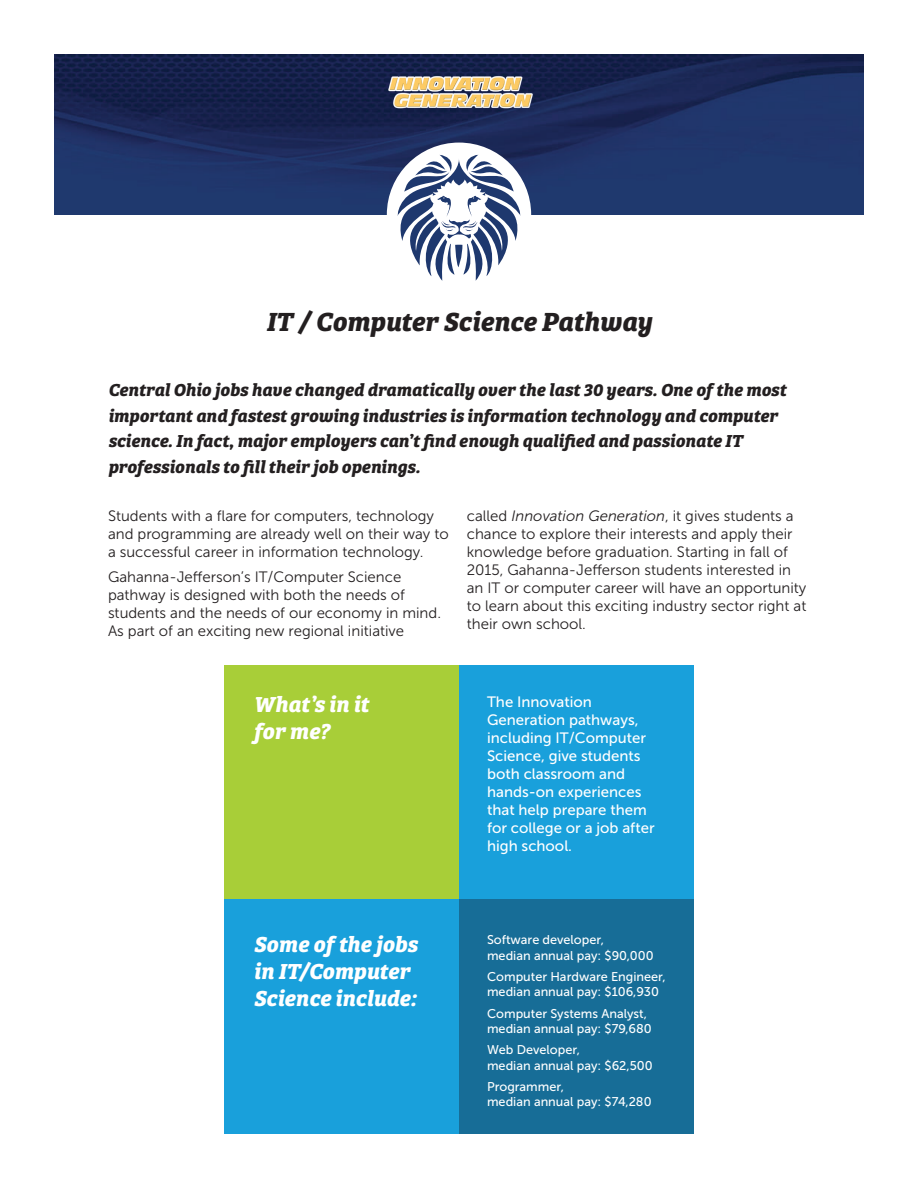
<style>
.page{position:relative;width:918px;height:1188px;background:#fff}
.page>*{position:absolute;margin:0;border:0;box-sizing:border-box;transform-origin:0 0}
.t1{font:italic 700 27.15px "Bree Serif";letter-spacing:-.005em;color:#231f20}
.t2{font:italic 700 22.5px/27px "Bree Serif";color:#fff}
.t3{font:italic 700 18px/25.5px "Bree Serif";color:#231f20}
.t4{font:15px/18px "Museo Sans 300";color:#231f20}
.t5{font:15px/18px "Museo Sans 500";color:#fff}
.t6{font:12.6px/15.1px "Museo Sans 500";color:#fff}
.s1{font-style:italic}
</style>
<div class="page">
<img style="left:54px;top:54px;width:810px;height:161px">
<img style="left:381px;top:74px;width:156px;height:38px">
<div style="left:225px;top:666px;width:234px;height:234px;background:#a8ce38"></div>
<div style="left:225px;top:900px;width:234px;height:234px;background:#19a0db"></div>
<div style="left:459px;top:666px;width:234px;height:234px;background:#19a0db"></div>
<div style="left:459px;top:900px;width:234px;height:234px;background:#176d97"></div>
<div style="left:387px;top:143px;width:144px;height:144px;background:#fff;border-radius:50%"></div>
<svg style="left:397px;top:155px;width:124px;height:126px"></svg>
<h1 class="t1" style="left:266px;top:300px;width:387px">IT / Computer Science Pathway</h1>
<p class="t3" style="left:108px;top:376px;width:680px">Central Ohio jobs have changed dramatically over the last 30 years. One of the most important and fastest growing industries is information technology and computer science. In fact, major employers can’t find enough qualified and passionate IT professionals to fill their job openings.</p>
<p class="t4" style="left:108px;top:507px;width:342px">Students with a flare for computers, technology and programming are already well on their way to a successful career in information technology.</p>
<p class="t4" style="left:108px;top:568px;width:335px">Gahanna-Jefferson’s IT/Computer Science pathway is designed with both the needs of students and the needs of our economy in mind.<br>As part of an exciting new regional initiative</p>
<p class="t4" style="left:467px;top:507px;width:341px">called <span class="s1">Innovation Generation</span>, it gives students a chance to explore their interests and apply their knowledge before graduation. Starting in fall of 2015, Gahanna-Jefferson students interested in an IT or computer career will have an opportunity to learn about this exciting industry sector right at their own school.</p>
<h2 class="t2" style="left:254px;top:689px;width:117px">What’s in it for me?</h2>
<h2 class="t2" style="left:254px;top:929px;width:165px">Some of the jobs in IT/Computer<br>Science include:</h2>
<p class="t5" style="left:487px;top:693px;width:169px">The Innovation<br>Generation pathways, including IT/Computer<br>Science, give students both classroom and hands-on experiences that help prepare them for college or a job after high school.</p>
<p class="t6" style="left:487px;top:933px;width:168px">Software developer,<br>median annual pay: $90,000</p>
<p class="t6" style="left:487px;top:969px;width:180px">Computer Hardware Engineer, median annual pay: $106,930</p>
<p class="t6" style="left:487px;top:1006px;width:166px">Computer Systems Analyst, median annual pay: $79,680</p>
<p class="t6" style="left:487px;top:1043px;width:167px">Web Developer,<br>median annual pay: $62,500</p>
<p class="t6" style="left:487px;top:1079px;width:166px">Programmer,<br>median annual pay: $74,280</p>
</div>
